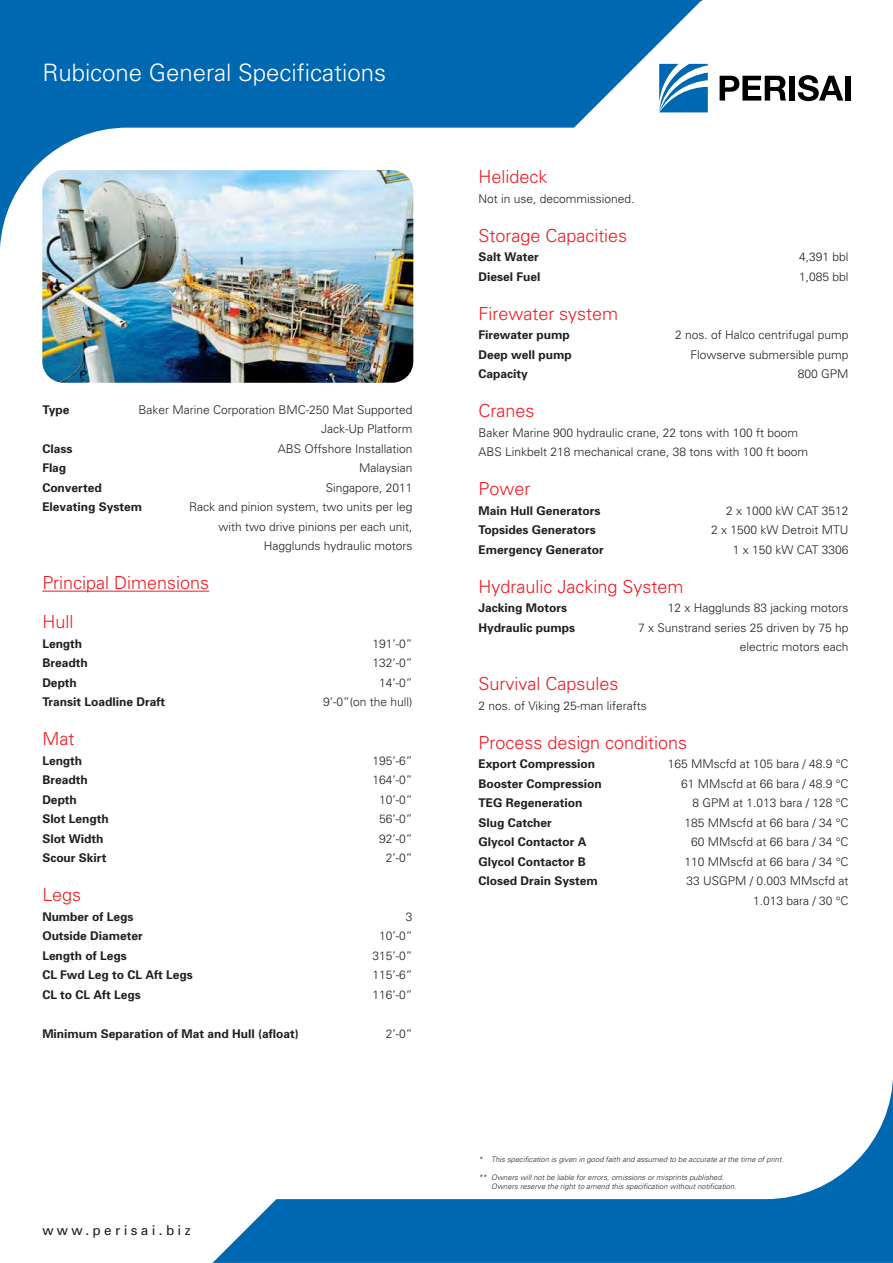
<style>
.page{position:relative;width:893px;height:1263px;background:#fff}
.page>*{position:absolute;margin:0;border:0;box-sizing:border-box;transform-origin:0 0}
.t1{font:300 24px "Univers";color:#fff}
.t2{font:300 18px/39px "Univers";color:#ed1c24}
.t3{font:13.5px "Univers";letter-spacing:.25em;color:#231f20}
.t4{font:300 12px/19.5px "Univers";color:#231f20;text-align:right}
.t5{font:700 12px "Univers";color:#231f20}
.t6{font:italic 300 7.5px/9px "Univers";color:#231f20}
</style>
<div class="page">
<svg style="left:0;top:0;width:701px;height:249px;fill:#0067b1"></svg>
<svg style="left:212px;top:1089px;width:680px;height:174px"></svg>
<svg style="left:659px;top:64px;width:48px;height:48px"></svg>
<svg style="left:719px;top:76px;width:67px;height:25px"></svg>
<div style="left:789px;top:76px;width:6px;height:25px;background:#000"></div>
<svg style="left:797px;top:75px;width:46px;height:26px"></svg>
<div style="left:845px;top:76px;width:5px;height:25px;background:#000"></div>
<hr style="left:42px;top:591px;width:167px;height:1px;background:#ed1c24">
<img style="left:42px;top:170px;width:371px;height:213px;border-radius:21px">
<h1 class="t1" style="left:42px;top:64px;width:345px">Rubicone General Specifications</h1>
<p class="t5" style="left:42px;top:405px;width:29px">Type</p>
<p class="t4" style="left:139px;top:401px;width:275px">Baker Marine Corporation BMC-250 Mat Supported<br>Jack-Up Platform</p>
<p class="t5" style="left:42px;top:444px;width:31px">Class</p>
<p class="t4" style="left:278px;top:440px;width:136px">ABS Offshore Installation</p>
<p class="t5" style="left:42px;top:464px;width:25px">Flag</p>
<p class="t4" style="left:359px;top:460px;width:55px">Malaysian</p>
<p class="t5" style="left:42px;top:483px;width:61px">Converted</p>
<p class="t4" style="left:326px;top:479px;width:88px">Singapore, 2011</p>
<p class="t5" style="left:42px;top:503px;width:101px">Elevating System</p>
<p class="t4" style="left:189px;top:499px;width:225px">Rack and pinion system, two units per leg with two drive pinions per each unit,<br>Hagglunds hydraulic motors</p>
<h2 class="t2" style="left:42px;top:565px;width:168px">Principal Dimensions<br>Hull</h2>
<p class="t5" style="left:42px;top:639px;width:41px">Length</p>
<p class="t4" style="left:372px;top:635px;width:41px">191’-0”</p>
<p class="t5" style="left:42px;top:659px;width:47px">Breadth</p>
<p class="t4" style="left:372px;top:655px;width:41px">132’-0”</p>
<p class="t5" style="left:42px;top:678px;width:36px">Depth</p>
<p class="t4" style="left:379px;top:674px;width:35px">14’-0”</p>
<p class="t5" style="left:42px;top:698px;width:124px">Transit Loadline Draft</p>
<p class="t4" style="left:323px;top:694px;width:91px">9’-0”(on the hull)</p>
<h2 class="t2" style="left:42px;top:721px;width:33px">Mat</h2>
<p class="t5" style="left:42px;top:756px;width:41px">Length</p>
<p class="t4" style="left:372px;top:752px;width:41px">195’-6”</p>
<p class="t5" style="left:42px;top:776px;width:47px">Breadth</p>
<p class="t4" style="left:372px;top:772px;width:41px">164’-0”</p>
<p class="t5" style="left:42px;top:795px;width:36px">Depth</p>
<p class="t4" style="left:379px;top:791px;width:35px">10’-0”</p>
<p class="t5" style="left:42px;top:815px;width:68px">Slot Length</p>
<p class="t4" style="left:379px;top:811px;width:35px">56’-0”</p>
<p class="t5" style="left:42px;top:834px;width:63px">Slot Width</p>
<p class="t4" style="left:379px;top:830px;width:35px">92’-0”</p>
<p class="t5" style="left:42px;top:854px;width:66px">Scour Skirt</p>
<p class="t4" style="left:386px;top:850px;width:28px">2’-0”</p>
<h2 class="t2" style="left:42px;top:877px;width:40px">Legs</h2>
<p class="t5" style="left:42px;top:912px;width:93px">Number of Legs</p>
<p class="t4" style="left:406px;top:908px;width:8px">3</p>
<p class="t5" style="left:42px;top:932px;width:102px">Outside Diameter</p>
<p class="t4" style="left:379px;top:928px;width:35px">10’-0”</p>
<p class="t5" style="left:42px;top:951px;width:86px">Length of Legs</p>
<p class="t4" style="left:372px;top:947px;width:41px">315’-0”</p>
<p class="t5" style="left:42px;top:971px;width:152px">CL Fwd Leg to CL Aft Legs</p>
<p class="t4" style="left:372px;top:967px;width:41px">115’-6”</p>
<p class="t5" style="left:42px;top:990px;width:100px">CL to CL Aft Legs</p>
<p class="t4" style="left:372px;top:986px;width:41px">116’-0”</p>
<p class="t5" style="left:42px;top:1029px;width:258px">Minimum Separation of Mat and Hull (afloat)</p>
<p class="t4" style="left:386px;top:1025px;width:28px">2’-0”</p>
<p class="t3" style="left:42px;top:1225px;width:150px">www.perisai.biz</p>
<h2 class="t2" style="left:478px;top:159px;width:70px">Helideck</h2>
<p class="t4" style="left:478px;top:190px;width:157px">Not in use, decommissioned.</p>
<h2 class="t2" style="left:478px;top:217px;width:150px">Storage Capacities</h2>
<p class="t5" style="left:478px;top:252px;width:62px">Salt Water</p>
<p class="t4" style="left:799px;top:248px;width:51px">4,391 bbl</p>
<p class="t5" style="left:478px;top:272px;width:63px">Diesel Fuel</p>
<p class="t4" style="left:799px;top:268px;width:51px">1,085 bbl</p>
<h2 class="t2" style="left:478px;top:295px;width:141px">Firewater system</h2>
<p class="t5" style="left:478px;top:330px;width:93px">Firewater pump</p>
<p class="t4" style="left:675px;top:326px;width:175px">2 nos. of Halco centrifugal pump</p>
<p class="t5" style="left:478px;top:350px;width:95px">Deep well pump</p>
<p class="t4" style="left:690px;top:346px;width:159px">Flowserve submersible pump</p>
<p class="t5" style="left:478px;top:369px;width:51px">Capacity</p>
<p class="t4" style="left:797px;top:365px;width:52px">800 GPM</p>
<h2 class="t2" style="left:478px;top:393px;width:57px">Cranes</h2>
<p class="t4" style="left:478px;top:424px;width:331px;text-align:left">Baker Marine 900 hydraulic crane, 22 tons with 100 ft boom<br>ABS Linkbelt 218 mechanical crane, 38 tons with 100 ft boom</p>
<h2 class="t2" style="left:478px;top:471px;width:53px">Power</h2>
<p class="t5" style="left:478px;top:506px;width:123px">Main Hull Generators</p>
<p class="t4" style="left:726px;top:502px;width:124px">2 x 1000 kW CAT 3512</p>
<p class="t5" style="left:478px;top:525px;width:119px">Topsides Generators</p>
<p class="t4" style="left:711px;top:521px;width:139px">2 x 1500 kW Detroit MTU</p>
<p class="t5" style="left:478px;top:545px;width:127px">Emergency Generator</p>
<p class="t4" style="left:732px;top:541px;width:117px">1 x 150 kW CAT 3306</p>
<h2 class="t2" style="left:478px;top:568px;width:206px">Hydraulic Jacking System</h2>
<p class="t5" style="left:478px;top:603px;width:90px">Jacking Motors</p>
<p class="t4" style="left:668px;top:599px;width:182px">12 x Hagglunds 83 jacking motors</p>
<p class="t5" style="left:478px;top:623px;width:98px">Hydraulic pumps</p>
<p class="t4" style="left:638px;top:619px;width:212px">7 x Sunstrand series 25 driven by 75 hp electric motors each</p>
<h2 class="t2" style="left:478px;top:666px;width:141px">Survival Capsules</h2>
<p class="t4" style="left:478px;top:697px;width:170px">2 nos. of Viking 25-man liferafts</p>
<h2 class="t2" style="left:478px;top:724px;width:210px">Process design conditions</h2>
<p class="t5" style="left:478px;top:759px;width:118px">Export Compression</p>
<p class="t4" style="left:667px;top:755px;width:182px">165 MMscfd at 105 bara / 48.9 °C</p>
<p class="t5" style="left:478px;top:779px;width:125px">Booster Compression</p>
<p class="t4" style="left:681px;top:775px;width:169px">61 MMscfd at 66 bara / 48.9 °C</p>
<p class="t5" style="left:478px;top:798px;width:105px">TEG Regeneration</p>
<p class="t4" style="left:692px;top:794px;width:157px">8 GPM at 1.013 bara / 128 °C</p>
<p class="t5" style="left:478px;top:818px;width:75px">Slug Catcher</p>
<p class="t4" style="left:684px;top:814px;width:165px">185 MMscfd at 66 bara / 34 °C</p>
<p class="t5" style="left:478px;top:837px;width:109px">Glycol Contactor A</p>
<p class="t4" style="left:691px;top:833px;width:159px">60 MMscfd at 66 bara / 34 °C</p>
<p class="t5" style="left:478px;top:857px;width:109px">Glycol Contactor B</p>
<p class="t4" style="left:684px;top:853px;width:165px">110 MMscfd at 66 bara / 34 °C</p>
<p class="t5" style="left:478px;top:876px;width:121px">Closed Drain System</p>
<p class="t4" style="left:686px;top:872px;width:163px">33 USGPM / 0.003 MMscfd at<br>1.013 bara / 30 °C</p>
<p class="t6" style="left:478px;top:1156px;width:308px">* This specification is given in good faith and assumed to be accurate at the time of print.</p>
<p class="t6" style="left:491px;top:1174px;width:248px;text-indent:-13px">** Owners will not be liable for errors, omissions or misprints published.<br>Owners reserve the right to amend this specification without notification.</p>
</div>
